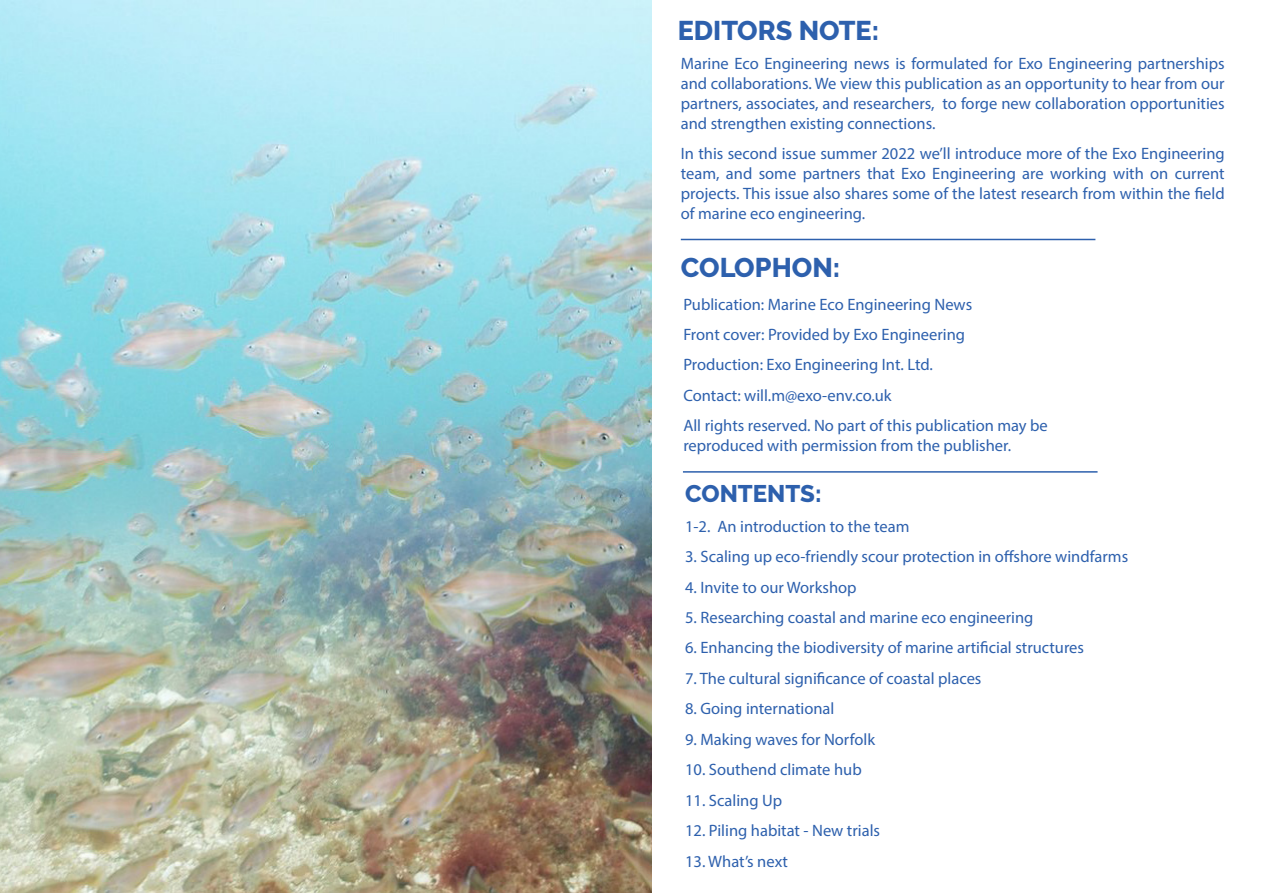
<style>
.page{position:relative;width:1263px;height:893px;background:#fff}
.page>*{position:absolute;margin:0;border:0;box-sizing:border-box;transform-origin:0 0}
.t1{font:800 27px "Raleway";color:#2d60ad}
.t2{font:800 24px "Raleway";color:#2d60ad}
.Body_Copy_White{font:16.5px/19.8px "Myriad Pro";color:#2d60ad;text-align:justify}
</style>
<div class="page">
<hr style="left:683px;top:471px;width:414px;height:2px;background:#2d60ad">
<hr style="left:681px;top:239px;width:414px;height:1px;background:#2d60ad">
<img style="left:0;top:0;width:651px;height:893px">
<p class="t1" style="left:678px;top:15px;width:203px">EDITORS NOTE:</p>
<p class="Body_Copy_White" style="left:681px;top:54px;width:545px">Marine Eco Engineering news is formulated for Exo Engineering partnerships and collaborations. We view this publication as an opportunity to hear from our partners, associates, and researchers, to forge new collaboration opportunities and strengthen existing connections.</p>
<p class="Body_Copy_White" style="left:681px;top:144px;width:545px">In this second issue summer 2022 we’ll introduce more of the Exo Engineering team, and some partners that Exo Engineering are working with on current projects. This issue also shares some of the latest research from within the field of marine eco engineering.</p>
<p class="t1" style="left:681px;top:252px;width:161px">COLOPHON:</p>
<p class="Body_Copy_White" style="left:683px;top:294px;width:290px">Publication: Marine Eco Engineering News</p>
<p class="Body_Copy_White" style="left:683px;top:324px;width:283px">Front cover: Provided by Exo Engineering</p>
<p class="Body_Copy_White" style="left:683px;top:355px;width:251px">Production: Exo Engineering Int. Ltd.</p>
<p class="Body_Copy_White" style="left:683px;top:385px;width:210px">Contact: will.m@exo-env.co.uk</p>
<p class="Body_Copy_White" style="left:683px;top:416px;width:366px">All rights reserved. No part of this publication may be reproduced with permission from the publisher.</p>
<p class="t2" style="left:685px;top:480px;width:138px">CONTENTS:</p>
<p class="Body_Copy_White" style="left:685px;top:516px;width:226px">1-2. An introduction to the team</p>
<p class="Body_Copy_White" style="left:685px;top:546px;width:445px">3. Scaling up eco-friendly scour protection in offshore windfarms</p>
<p class="Body_Copy_White" style="left:685px;top:577px;width:173px">4. Invite to our Workshop</p>
<p class="Body_Copy_White" style="left:685px;top:607px;width:350px">5. Researching coastal and marine eco engineering</p>
<p class="Body_Copy_White" style="left:685px;top:638px;width:400px">6. Enhancing the biodiversity of marine artificial structures</p>
<p class="Body_Copy_White" style="left:685px;top:668px;width:298px">7. The cultural significance of coastal places</p>
<p class="Body_Copy_White" style="left:685px;top:699px;width:151px">8. Going international</p>
<p class="Body_Copy_White" style="left:685px;top:729px;width:192px">9. Making waves for Norfolk</p>
<p class="Body_Copy_White" style="left:685px;top:759px;width:178px">10. Southend climate hub</p>
<p class="Body_Copy_White" style="left:685px;top:790px;width:99px">11. Scaling Up</p>
<p class="Body_Copy_White" style="left:685px;top:820px;width:197px">12. Piling habitat - New trials</p>
<p class="Body_Copy_White" style="left:685px;top:851px;width:104px">13. What’s next</p>
</div>
